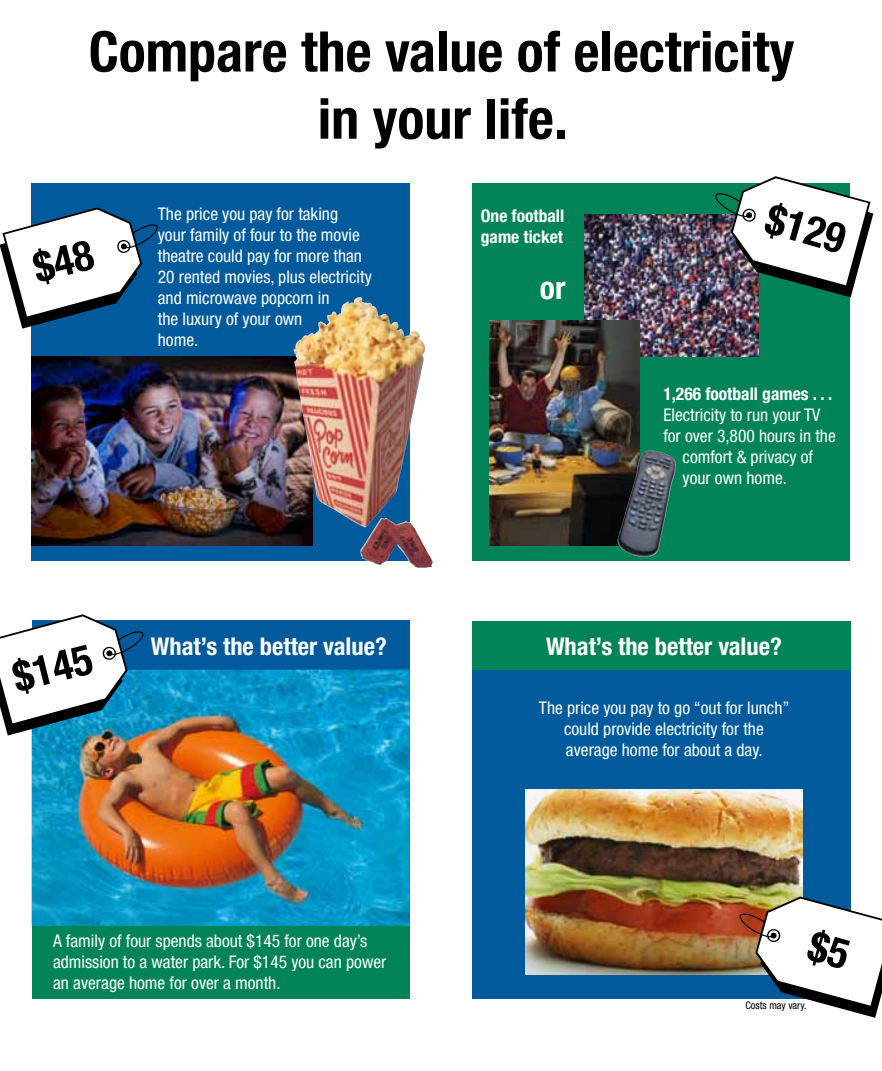
<style>
.page{position:relative;width:882px;height:1071px;background:#fff}
.page>*{position:absolute;margin:0;border:0;box-sizing:border-box;transform-origin:0 0}
.t1{font:700 condensed 56px/67.2px "Helvetica Neue LT Std";color:#000;text-align:center}
.t2{font:700 condensed 42px "Helvetica Neue LT Std";color:#000}
.t3{font:700 condensed 31.5px "Helvetica Neue LT Std";color:#fff}
.t4{font:700 condensed 24.5px "Helvetica Neue LT Std";color:#fff}
.t5{font:condensed 17.5px/21px "Helvetica Neue LT Std";color:#fff}
.t6{font:700 condensed 17.5px "Helvetica Neue LT Std";color:#fff}
.t7{font:condensed 10.5px "Helvetica Neue LT Std";color:#000}
</style>
<div class="page">
<div style="left:32px;top:621px;width:378px;height:378px;background:#008457"></div>
<div style="left:32px;top:621px;width:378px;height:54px;background:#005a9c"></div>
<div style="left:473px;top:621px;width:378px;height:378px;background:#005a9c"></div>
<div style="left:473px;top:621px;width:378px;height:49px;background:#008457"></div>
<div style="left:472px;top:183px;width:378px;height:378px;background:#008457"></div>
<img style="left:584px;top:214px;width:174px;height:142px">
<img style="left:32px;top:670px;width:378px;height:256px">
<div style="left:31px;top:183px;width:378px;height:378px;background:#005a9c"></div>
<img style="left:31px;top:357px;width:261px;height:188px">
<img style="left:292px;top:297px;width:141px;height:271px">
<svg style="left:712px;top:176px;width:161px;height:121px"></svg>
<svg style="left:0;top:614px;width:147px;height:122px"></svg>
<img style="left:526px;top:790px;width:276px;height:184px">
<img style="left:490px;top:321px;width:149px;height:224px">
<img style="left:617px;top:450px;width:59px;height:107px">
<svg style="left:0;top:207px;width:158px;height:122px"></svg>
<svg style="left:736px;top:897px;width:146px;height:121px"></svg>
<h1 class="t1" style="left:89px;top:17px;width:707px">Compare the value of electricity in your life.</h1>
<p class="t5" style="left:158px;top:203px;width:215px">The price you pay for taking<br>your family of four to the movie theatre could pay for more than<br>20 rented movies, plus electricity and microwave popcorn in<br>the luxury of your own<br>home.</p>
<p class="t6" style="left:481px;top:206px;width:85px">One football</p>
<h2 class="t2" style="left:774px;top:193px;width:82px;rotate:16deg">$129</h2>
<p class="t6" style="left:481px;top:227px;width:84px">game ticket</p>
<h3 class="t3" style="left:540px;top:269px;width:27px">or</h3>
<p class="t6" style="left:663px;top:383px;width:171px">1,266 football games . . .</p>
<p class="t5" style="left:663px;top:404px;width:159px">Electricity to run your TV</p>
<p class="t5" style="left:663px;top:425px;width:174px">for over 3,800 hours in the</p>
<p class="t5" style="left:683px;top:446px;width:132px">comfort &amp; privacy of</p>
<p class="t5" style="left:683px;top:467px;width:106px">your own home.</p>
<h2 class="t2" style="left:7px;top:653px;width:82px;rotate:-14deg">$145</h2>
<h3 class="t4" style="left:151px;top:631px;width:237px">What’s the better value?</h3>
<h3 class="t4" style="left:546px;top:631px;width:237px">What’s the better value?</h3>
<p class="t5" style="left:539px;top:697px;width:252px;text-align:center">The price you pay to go “out for lunch” could provide electricity for the average home for about a day.</p>
<p class="t5" style="left:53px;top:930px;width:335px">A family of four spends about $145 for one day’s admission to a water park. For $145 you can power an average home for over a month.</p>
<p class="t7" style="left:745px;top:1000px;width:63px">Costs may vary.</p>
</div>
